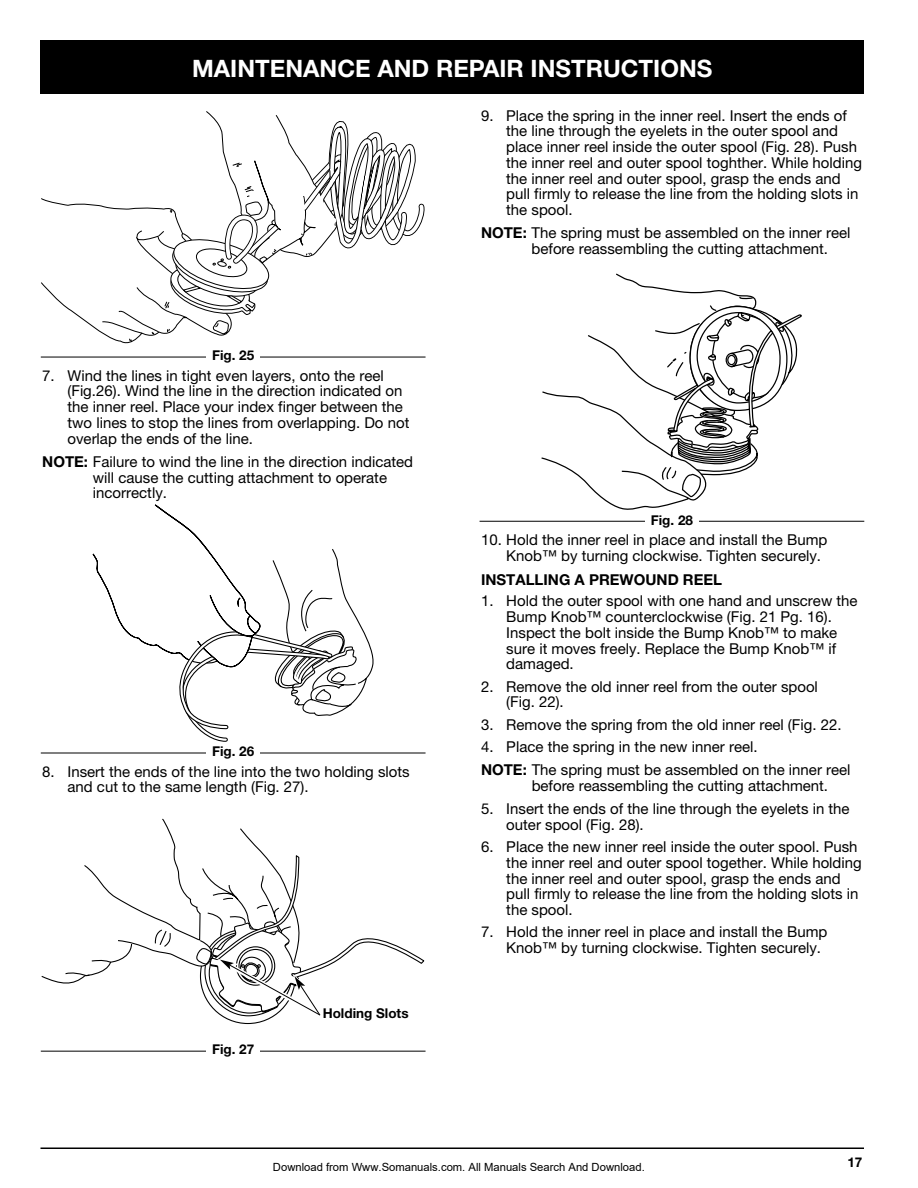
<style>
.page{position:relative;width:918px;height:1188px;background:#fff}
.page>*{position:absolute;margin:0;border:0;box-sizing:border-box;transform-origin:0 0}
.t1{font:700 24px "Helvetica Neue";color:#fff}
.t2{font:15px/15.8px "Helvetica Neue";color:#000}
.t3{font:700 15px "Helvetica Neue";color:#000}
.t4{font:700 13.5px "Helvetica Neue";color:#000}
.t5{font:11.25px "Arial";color:#000}
.s1{font-weight:700}
</style>
<div class="page">
<div style="left:40px;top:40px;width:824px;height:54px;background:#000"></div>
<hr style="left:40px;top:1148px;width:824px;height:1px;background:#000">
<svg style="left:92px;top:504px;width:282px;height:238px"></svg>
<svg style="left:541px;top:273px;width:261px;height:237px"></svg>
<svg style="left:41px;top:818px;width:384px;height:207px"></svg>
<hr style="left:41px;top:753px;width:385px;height:1px;background:#000">
<div style="left:206px;top:742px;width:54px;height:22px;background:#fff"></div>
<hr style="left:41px;top:1051px;width:385px;height:1px;background:#000">
<div style="left:206px;top:1040px;width:54px;height:22px;background:#fff"></div>
<hr style="left:480px;top:521px;width:384px;height:1px;background:#000">
<div style="left:645px;top:510px;width:54px;height:22px;background:#fff"></div>
<svg style="left:41px;top:198px;width:129px;height:146px"></svg>
<svg style="left:170px;top:111px;width:255px;height:246px"></svg>
<hr style="left:41px;top:357px;width:385px;height:1px;background:#000">
<div style="left:206px;top:346px;width:54px;height:22px;background:#fff"></div>
<h1 class="t1" style="left:192px;top:60px;width:522px">MAINTENANCE AND REPAIR INSTRUCTIONS</h1>
<p class="t4" style="left:212px;top:351px;width:44px">Fig. 25</p>
<p class="t2" style="left:68px;top:369px;width:343px;text-indent:-25px">7. Wind the lines in tight even layers, onto the reel (Fig.26). Wind the line in the direction indicated on the inner reel. Place your index finger between the two lines to stop the lines from overlapping. Do not overlap the ends of the line.</p>
<p class="t2" style="left:93px;top:455px;width:322px;text-indent:-51px"><span class="s1">NOTE:</span> Failure to wind the line in the direction indicated will cause the cutting attachment to operate incorrectly.</p>
<p class="t4" style="left:212px;top:747px;width:44px">Fig. 26</p>
<p class="t2" style="left:68px;top:765px;width:344px;text-indent:-25px">8. Insert the ends of the line into the two holding slots and cut to the same length (Fig. 27).</p>
<p class="t4" style="left:212px;top:1045px;width:44px">Fig. 27</p>
<p class="t4" style="left:323px;top:1008px;width:87px">Holding Slots</p>
<p class="t2" style="left:506px;top:109px;width:357px;text-indent:-25px">9. Place the spring in the inner reel. Insert the ends of the line through the eyelets in the outer spool and place inner reel inside the outer spool (Fig. 28). Push the inner reel and outer spool toghther. While holding the inner reel and outer spool, grasp the ends and pull firmly to release the line from the holding slots in the spool.</p>
<p class="t2" style="left:532px;top:227px;width:320px;text-indent:-51px"><span class="s1">NOTE:</span> The spring must be assembled on the inner reel before reassembling the cutting attachment.</p>
<p class="t4" style="left:651px;top:515px;width:44px">Fig. 28</p>
<p class="t2" style="left:506px;top:533px;width:323px;text-indent:-25px">10. Hold the inner reel in place and install the Bump<br>Knob™ by turning clockwise. Tighten securely.</p>
<p class="t3" style="left:481px;top:575px;width:243px">INSTALLING A PREWOUND REEL</p>
<p class="t2" style="left:506px;top:595px;width:353px;text-indent:-25px">1. Hold the outer spool with one hand and unscrew the Bump Knob™ counterclockwise (Fig. 21 Pg. 16).<br>Inspect the bolt inside the Bump Knob™ to make sure it moves freely. Replace the Bump Knob™ if damaged.</p>
<p class="t2" style="left:506px;top:680px;width:313px;text-indent:-25px">2. Remove the old inner reel from the outer spool (Fig. 22).</p>
<p class="t2" style="left:481px;top:718px;width:362px">3. Remove the spring from the old inner reel (Fig. 22.</p>
<p class="t2" style="left:481px;top:736px;width:371px;line-height:23.2px">4. Place the spring in the new inner reel.<br><span class="s1">NOTE:</span> The spring must be assembled on the inner reel</p>
<p class="t2" style="left:532px;top:779px;width:298px">before reassembling the cutting attachment.</p>
<p class="t2" style="left:506px;top:802px;width:345px;text-indent:-25px">5. Insert the ends of the line through the eyelets in the outer spool (Fig. 28).</p>
<p class="t2" style="left:506px;top:840px;width:357px;text-indent:-25px">6. Place the new inner reel inside the outer spool. Push the inner reel and outer spool together. While holding the inner reel and outer spool, grasp the ends and pull firmly to release the line from the holding slots in the spool.</p>
<p class="t2" style="left:506px;top:926px;width:323px;text-indent:-25px">7. Hold the inner reel in place and install the Bump<br>Knob™ by turning clockwise. Tighten securely.</p>
<p class="t5" style="left:273px;top:1160px;width:373px">Download from Www.Somanuals.com. All Manuals Search And Download.</p>
<p class="t4" style="left:847px;top:1157px;width:17px">17</p>
</div>
